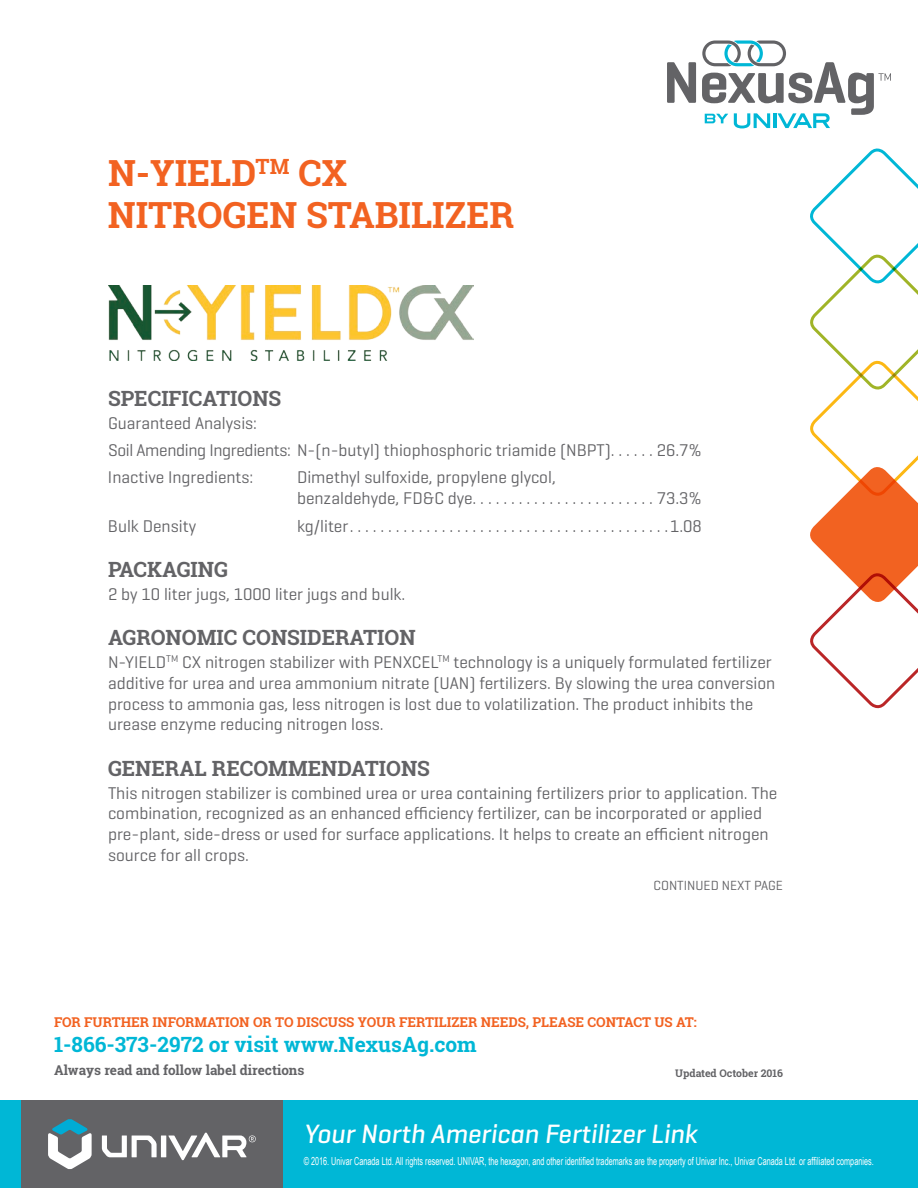
<style>
.page{position:relative;width:918px;height:1188px;background:#fff}
.page>*{position:absolute;margin:0;border:0;box-sizing:border-box;transform-origin:0 0}
.t1{font:700 36px/42px "Roboto Slab";color:#f26221}
.t2{font:italic 500 27px "Geogrotesque";color:#fff}
.t3{font:700 21px "Roboto Slab";color:#636366}
.t4{font:700 21px "Roboto Slab";color:#00b7d6}
.t5{font:17.25px/20.7px "Geogrotesque";color:#636366}
.t6{font:700 13.5px "Roboto Slab";color:#f26221}
.t7{font:700 13.5px "Roboto Slab";color:#636366}
.t8{font:13.5px "Geogrotesque";color:#636366}
.t9{font:11.1px "Arial Narrow";color:#fff;scale:.8 1}
.t10{font:700 10.5px "Roboto Slab";color:#636366}
</style>
<div class="page">
<div style="left:20px;top:1100px;width:264px;height:88px;background:#636366"></div>
<div style="left:161px;top:1136px;width:5px;height:21px;background:#fff"></div>
<svg style="left:102px;top:1136px;width:55px;height:21px"></svg>
<svg style="left:48px;top:1119px;width:44px;height:50px"></svg>
<svg style="left:168px;top:1133px;width:88px;height:27px"></svg>
<div style="left:284px;top:1100px;width:634px;height:88px;background:#00b7d6"></div>
<div style="left:0;top:1100px;width:20px;height:88px;background:#00b7d6"></div>
<svg style="left:667px;top:62px;width:29px;height:41px"></svg>
<svg style="left:702px;top:40px;width:189px;height:88px"></svg>
<svg style="left:810px;top:148px;width:108px;height:561px"></svg>
<img style="left:108px;top:286px;width:365px;height:74px">
<h1 class="t1" style="left:108px;top:152px;width:408px">N-YIELD<sup>TM</sup> CX<br>NITROGEN STABILIZER</h1>
<p class="t3" style="left:108px;top:384px;width:175px">SPECIFICATIONS</p>
<p class="t5" style="left:108px;top:408px;width:596px;line-height:27.5px">Guaranteed Analysis:<br>Soil Amending Ingredients: N-(n-butyl) thiophosphoric triamide (NBPT) . . . . . . 26.7%<br>Inactive Ingredients:</p>
<p class="t5" style="left:297px;top:467px;width:406px">Dimethyl sulfoxide, propylene glycol,<br>benzaldehyde, FD&amp;C dye . . . . . . . . . . . . . . . . . . . . . . . . 73.3%</p>
<p class="t5" style="left:108px;top:515px;width:90px">Bulk Density</p>
<p class="t5" style="left:297px;top:515px;width:406px">kg/liter . . . . . . . . . . . . . . . . . . . . . . . . . . . . . . . . . . . . . . . . . 1.08</p>
<p class="t3" style="left:108px;top:555px;width:122px">PACKAGING</p>
<p class="t5" style="left:108px;top:583px;width:296px">2 by 10 liter jugs, 1000 liter jugs and bulk.</p>
<p class="t3" style="left:108px;top:623px;width:309px">AGRONOMIC CONSIDERATION</p>
<p class="t5" style="left:108px;top:651px;width:669px">N-YIELD<sup>TM</sup> CX nitrogen stabilizer with PENXCEL<sup>TM</sup> technology is a uniquely formulated fertilizer additive for urea and urea ammonium nitrate (UAN) fertilizers. By slowing the urea conversion process to ammonia gas, less nitrogen is lost due to volatilization. The product inhibits the urease enzyme reducing nitrogen loss.</p>
<p class="t3" style="left:108px;top:754px;width:323px">GENERAL RECOMMENDATIONS</p>
<p class="t5" style="left:108px;top:782px;width:671px">This nitrogen stabilizer is combined urea or urea containing fertilizers prior to application. The combination, recognized as an enhanced efficiency fertilizer, can be incorporated or applied pre-plant, side-dress or used for surface applications. It helps to create an efficient nitrogen source for all crops.</p>
<p class="t8" style="left:654px;top:877px;width:131px">CONTINUED NEXT PAGE</p>
<p class="t6" style="left:54px;top:1012px;width:644px">FOR FURTHER INFORMATION OR TO DISCUSS YOUR FERTILIZER NEEDS, PLEASE CONTACT US AT:</p>
<p class="t4" style="left:54px;top:1030px;width:424px">1-866-373-2972 or visit www.NexusAg.com</p>
<p class="t7" style="left:54px;top:1061px;width:252px">Always read and follow label directions</p>
<p class="t10" style="left:675px;top:1066px;width:109px">Updated October 2016</p>
<h2 class="t2" style="left:304px;top:1117px;width:395px">Your North American Fertilizer Link</h2>
<p class="t9" style="left:304px;top:1153px;width:714px">© 2016. Univar Canada Ltd. All rights reserved. UNIVAR, the hexagon, and other identified trademarks are the property of Univar Inc., Univar Canada Ltd. or affiliated companies.</p>
</div>
